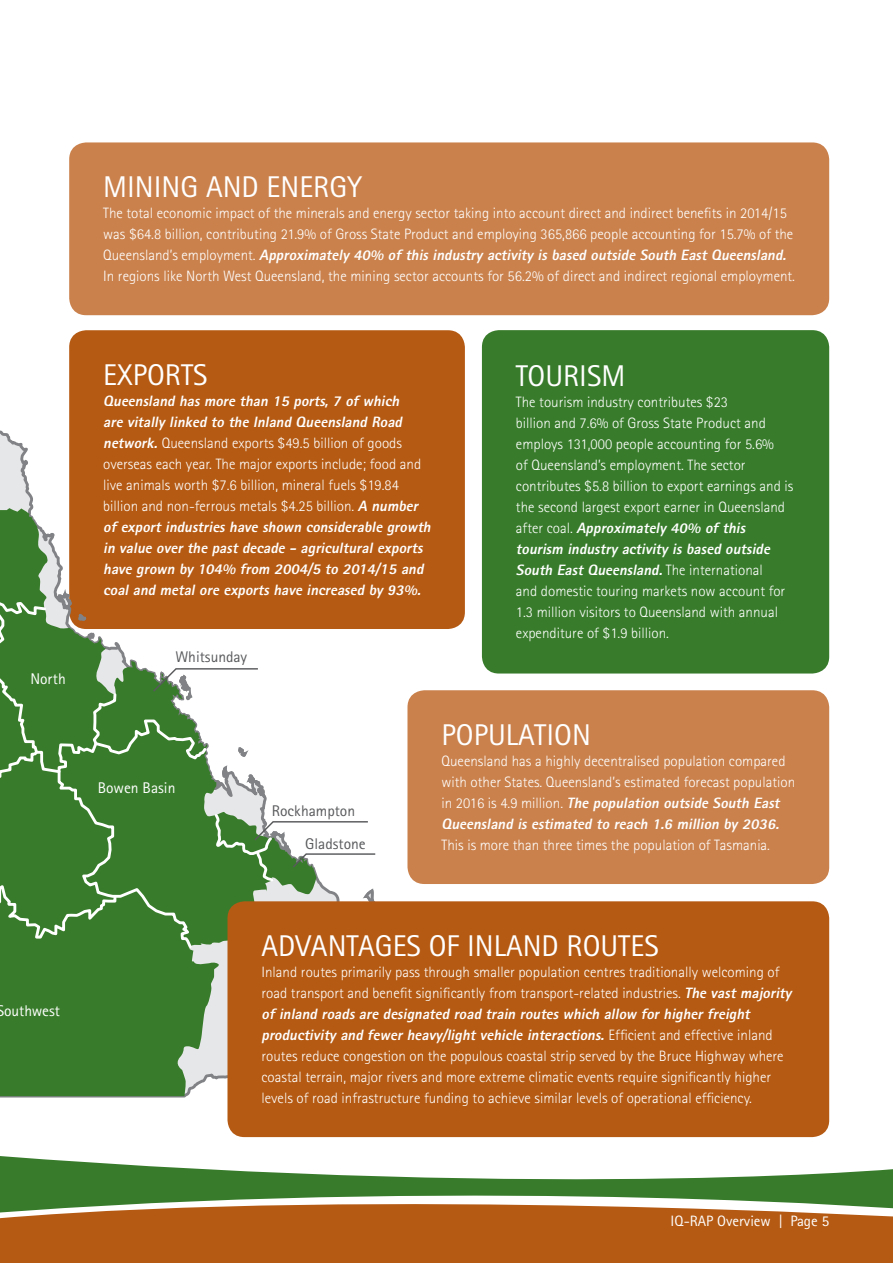
<style>
.page{position:relative;width:893px;height:1263px;background:#fff}
.page>*{position:absolute;margin:0;border:0;box-sizing:border-box;transform-origin:0 0}
.t1{font:30px "Rotis Sans Serif Std";color:#fff}
.t2{font:15.45px/33px "Rotis Sans Serif Std";color:#58595b}
.t3{font:15.45px "Rotis Sans Serif Std";color:#fff}
.t4{font:300 15px/21px "Rotis Sans Serif Std";color:#fff}
.t5{font:italic 800 15px/21px "Rotis Sans Serif Std";color:#fff}
.t6{font:15px "Rotis Sans Serif Std";color:#fff}
.s1{font-weight:800;font-style:italic}
.s2{font-weight:300;font-style:normal}
</style>
<div class="page">
<svg style="left:0;top:1103px;width:893px;height:84px"></svg>
<svg style="left:0;top:1187px;width:893px;height:76px;background:#a6712f"></svg>
<div style="left:407px;top:690px;width:422px;height:194px;background:#ca814c;border-radius:17px"></div>
<div style="left:69px;top:330px;width:396px;height:299px;background:#b55a13;border-radius:17px"></div>
<div style="left:69px;top:142px;width:760px;height:173px;background:#ca814c;border-radius:17px"></div>
<div style="left:482px;top:330px;width:347px;height:343px;background:#387c2b;border-radius:17px"></div>
<svg style="left:0;top:233px;width:388px;height:874px"></svg>
<svg style="left:0;top:461px;width:316px;height:635px;fill:#387c2b"></svg>
<svg style="left:0;top:494px;width:377px;height:497px"></svg>
<div style="left:227px;top:901px;width:602px;height:236px;background:#b55a13;border-radius:17px"></div>
<p class="t3" style="left:30px;top:670px;width:37px">North</p>
<p class="t3" style="left:-4px;top:1002px;width:65px">Southwest</p>
<h1 class="t1" style="left:103px;top:169px;width:260px">MINING AND ENERGY</h1>
<p class="t4" style="left:103px;top:203px;width:693px">The total economic impact of the minerals and energy sector taking into account direct and indirect benefits in 2014/15 was $64.8 billion, contributing 21.9% of Gross State Product and employing 365,866 people accounting for 15.7% of the Q u e e n s l a n d ’ s e m p l o y m e n t . <span class="s1">Approximately 40% of this industry activity is based outside South East Queensland.<br></span>In regions like North West Queensland, the mining sector accounts for 56.2% of direct and indirect regional employment.</p>
<h1 class="t1" style="left:103px;top:357px;width:106px">EXPORTS</h1>
<p class="t5" style="left:103px;top:390px;width:332px">Queensland has more than 15 ports, 7 of which<br>are vitally linked to the Inland Queensland Road network. <span class="s2">Queensland exports $49.5 billion of goods overseas each year. The major exports include; food and live animals worth $7.6 billion, mineral fuels $19.84 billion and non-ferrous metals $4.25 billion.</span> A number of export industries have shown considerable growth in value over the past decade - agricultural exports have grown by 104% from 2004/5 to 2014/15 and coal and metal ore exports have increased by 93%.</p>
<p class="t2" style="left:175px;top:640px;width:73px">Whitsunday</p>
<h1 class="t1" style="left:516px;top:358px;width:111px">TOURISM</h1>
<p class="t4" style="left:516px;top:392px;width:279px">The tourism industry contributes $23<br>billion and 7.6% of Gross State Product and employs 131,000 people accounting for 5.6%<br>of Queensland’s employment. The sector contributes $5.8 billion to export earnings and is the second largest export earner in Queensland a ft e r c o a l . <span class="s1">Approximately 40% of this tourism industry activity is based outside South East Queensland.</span> T h e i n t e r n a t i o n a l<br>and domestic touring markets now account for 1.3 million visitors to Queensland with annual expenditure of $1.9 billion.</p>
<p class="t3" style="left:98px;top:779px;width:79px">Bowen Basin</p>
<p class="t2" style="left:305px;top:794px;width:62px;text-indent:-33px">Rockhampton<br>Gladstone</p>
<h1 class="t1" style="left:441px;top:717px;width:151px">POPULATION</h1>
<p class="t4" style="left:441px;top:750px;width:355px">Queensland has a highly decentralised population compared with other States. Queensland’s estimated forecast population i n 2 0 1 6 i s 4 . 9 m i l l i o n . <span class="s1">The population outside South East Queensland is estimated to reach 1.6 million by 2036.</span></p>
<p class="t4" style="left:441px;top:834px;width:330px">This is more than three times the population of Tasmania.</p>
<h1 class="t1" style="left:261px;top:928px;width:399px">ADVANTAGES OF INLAND ROUTES</h1>
<p class="t4" style="left:261px;top:961px;width:535px">Inland routes primarily pass through smaller population centres traditionally welcoming of road transport and benefit significantly from transport-related industries. <span class="s1">The vast majority of inland roads are designated road train routes which allow for higher freight productivity and fewer heavy/light vehicle interactions.</span> E ffi c i e n t a n d e ffe c t i v e i n l a n d routes reduce congestion on the populous coastal strip served by the Bruce Highway where coastal terrain, major rivers and more extreme climatic events require significantly higher levels of road infrastructure funding to achieve similar levels of operational efficiency.</p>
<p class="t6" style="left:671px;top:1212px;width:160px">IQ-RAP Overview | Page 5</p>
</div>
